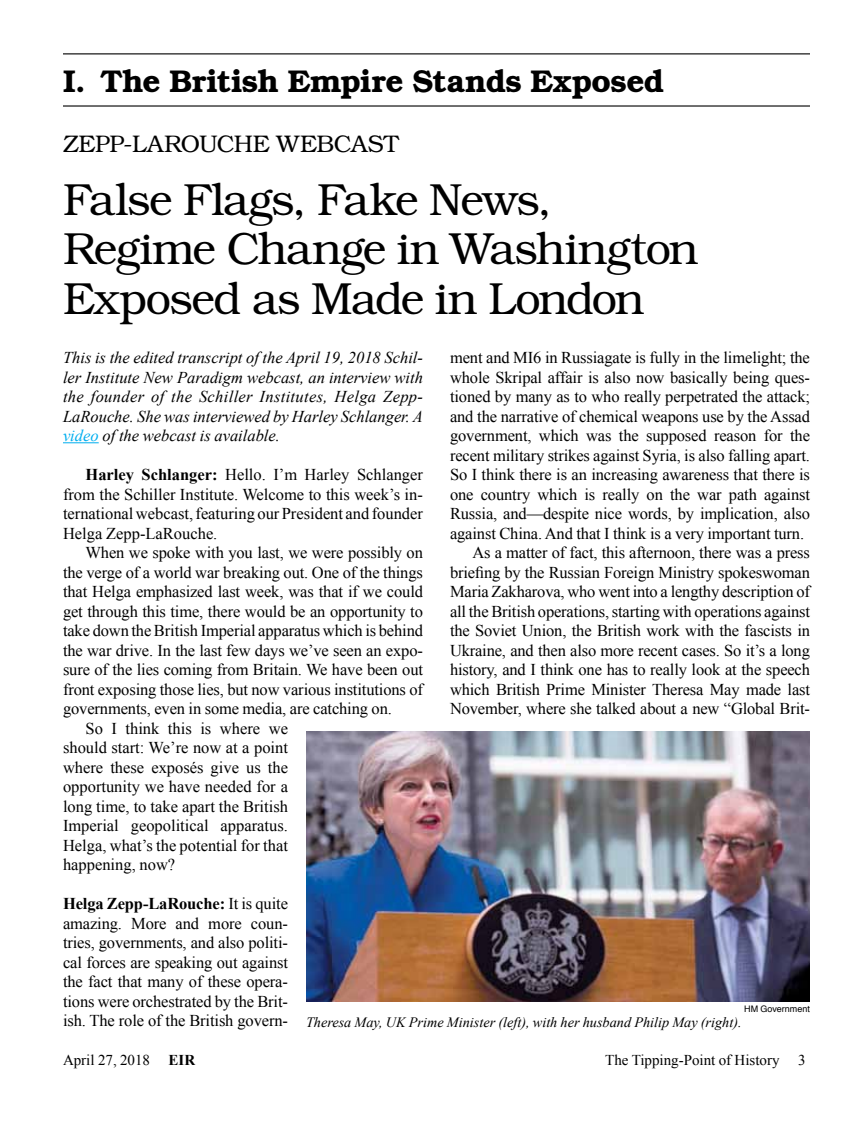
<style>
.page{position:relative;width:864px;height:1134px;background:#fff}
.page>*{position:absolute;margin:0;border:0;box-sizing:border-box;transform-origin:0 0}
.t1{font:300 45px/49.5px "Bookman";letter-spacing:-.03em;color:#000}
.t2{font:600 31.5px "Bookman";letter-spacing:-.015em;color:#000}
.t3{font:300 24px "Bookman";letter-spacing:-.02em;color:#000}
.t4{font:16.5px/19.5px "Times New Roman";letter-spacing:-.01em;color:#000;text-align:justify}
.t5{font:italic 16.5px/19.5px "Times New Roman";color:#000;text-align:justify}
.t6{font:15px "Times New Roman";color:#000}
.t7{font:italic 14.25px "Times New Roman";color:#000}
.t8{font:9px "Helvetica";color:#000}
.s1{color:#00aeef}
.s2{font-weight:700}
</style>
<div class="page">
<hr style="left:63px;top:442px;width:36px;height:1px;background:#00aeef">
<hr style="left:63px;top:53px;width:747px;height:1px;background:#000">
<hr style="left:63px;top:105px;width:747px;height:2px;background:#000">
<img style="left:306px;top:732px;width:504px;height:269px">
<h2 class="t2" style="left:63px;top:63px;width:603px">I. The British Empire Stands Exposed</h2>
<h3 class="t3" style="left:63px;top:130px;width:337px">ZEPP-LAROUCHE WEBCAST</h3>
<h1 class="t1" style="left:63px;top:175px;width:637px">False Flags, Fake News,<br>Regime Change in Washington<br>Exposed as Made in London</h1>
<p class="t5" style="left:63px;top:347px;width:362px">This is the edited transcript of the April 19, 2018 Schil&shy;ler Institute New Paradigm webcast, an interview with the founder of the Schiller Institutes, Helga Zepp-LaRouche. She was interviewed by Harley Schlanger. A <span class="s1">video</span> of the webcast is available.</p>
<p class="t4" style="left:63px;top:464px;width:362px;text-indent:23px"><span class="s2">Harley Schlanger:</span> Hello. I’m Harley Schlanger from the Schiller Institute. Welcome to this week’s in&shy;ternational webcast, featuring our President and founder Helga Zepp-LaRouche.</p>
<p class="t4" style="left:86px;top:543px;width:339px">When we spoke with you last, we were possibly on</p>
<p class="t4" style="left:63px;top:562px;width:361px">the verge of a world war breaking out. One of the things</p>
<p class="t4" style="left:63px;top:582px;width:362px">that Helga emphasized last week, was that if we could</p>
<p class="t4" style="left:63px;top:601px;width:362px">get through this time, there would be an opportunity to</p>
<p class="t4" style="left:63px;top:621px;width:362px">take down the British Imperial apparatus which is behind</p>
<p class="t4" style="left:63px;top:640px;width:361px">the war drive. In the last few days we’ve seen an expo-</p>
<p class="t4" style="left:63px;top:660px;width:362px">sure of the lies coming from Britain. We have been out</p>
<p class="t4" style="left:63px;top:679px;width:361px">front exposing those lies, but now various institutions of</p>
<p class="t4" style="left:63px;top:699px;width:330px">governments, even in some media, are catching on.</p>
<p class="t4" style="left:86px;top:718px;width:204px">So I think this is where we</p>
<p class="t4" style="left:63px;top:738px;width:227px">should start: We’re now at a point</p>
<p class="t4" style="left:63px;top:757px;width:227px">where these exposés give us the</p>
<p class="t4" style="left:63px;top:777px;width:226px">opportunity we have needed for a</p>
<p class="t4" style="left:63px;top:796px;width:227px">long time, to take apart the British</p>
<p class="t4" style="left:63px;top:816px;width:227px">Imperial geopolitical apparatus.</p>
<p class="t4" style="left:63px;top:835px;width:226px">Helga, what’s the potential for that</p>
<p class="t4" style="left:63px;top:855px;width:114px">happening, now?</p>
<p class="t4" style="left:63px;top:894px;width:227px"><span class="s2">Helga Zepp-LaRouche:</span> It is quite amazing. More and more coun&shy;tries, governments, and also politi&shy;cal forces are speaking out against the fact that many of these opera&shy;tions were orchestrated by the Brit&shy;ish. The role of the British govern-</p>
<p class="t4" style="left:450px;top:348px;width:361px">ment and MI6 in Russiagate is fully in the limelight; the</p>
<p class="t4" style="left:450px;top:367px;width:362px">whole Skripal affair is also now basically being ques-</p>
<p class="t4" style="left:450px;top:387px;width:362px">tioned by many as to who really perpetrated the attack;</p>
<p class="t4" style="left:450px;top:406px;width:362px">and the narrative of chemical weapons use by the Assad</p>
<p class="t4" style="left:450px;top:426px;width:361px">government, which was the supposed reason for the</p>
<p class="t4" style="left:450px;top:445px;width:362px">recent military strikes against Syria, is also falling apart.</p>
<p class="t4" style="left:450px;top:465px;width:362px">So I think there is an increasing awareness that there is</p>
<p class="t4" style="left:450px;top:484px;width:362px">one country which is really on the war path against</p>
<p class="t4" style="left:450px;top:504px;width:362px">Russia, and—despite nice words, by implication, also</p>
<p class="t4" style="left:450px;top:523px;width:356px">against China. And that I think is a very important turn.</p>
<p class="t4" style="left:473px;top:543px;width:339px">As a matter of fact, this afternoon, there was a press</p>
<p class="t4" style="left:450px;top:562px;width:361px">briefing by the Russian Foreign Ministry spokeswoman</p>
<p class="t4" style="left:450px;top:582px;width:362px">Maria Zakharova, who went into a lengthy description of</p>
<p class="t4" style="left:450px;top:601px;width:362px">all the British operations, starting with operations against</p>
<p class="t4" style="left:450px;top:621px;width:362px">the Soviet Union, the British work with the fascists in</p>
<p class="t4" style="left:450px;top:640px;width:361px">Ukraine, and then also more recent cases. So it’s a long</p>
<p class="t4" style="left:450px;top:660px;width:362px">history, and I think one has to really look at the speech</p>
<p class="t4" style="left:450px;top:679px;width:361px">which British Prime Minister Theresa May made last</p>
<p class="t4" style="left:450px;top:699px;width:362px">November, where she talked about a new “Global Brit-</p>
<p class="t8" style="left:744px;top:1002px;width:67px">HM Government</p>
<p class="t7" style="left:306px;top:1013px;width:437px">Theresa May, UK Prime Minister (left), with her husband Philip May (right).</p>
<p class="t6" style="left:63px;top:1050px;width:134px">April 27, 2018 <span class="s2">EIR</span></p>
<p class="t6" style="left:605px;top:1050px;width:202px">The Tipping-Point of History 3</p>
</div>
